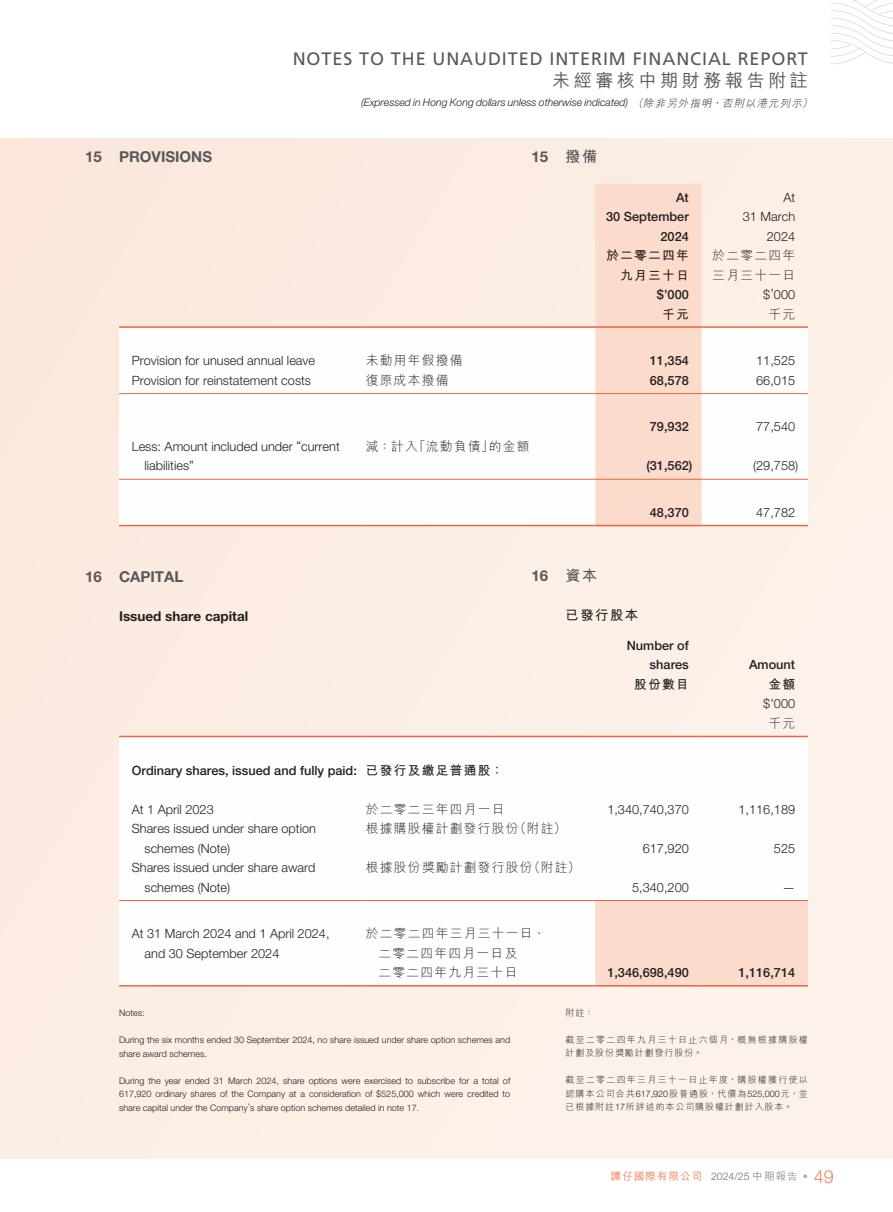
<style>
.page{position:relative;width:893px;height:1212px;background:#fff}
.page>*{position:absolute;margin:0;border:0;box-sizing:border-box;transform-origin:0 0}
.t1{font:18px "Frutiger LT Std";letter-spacing:.05em;color:#57585a}
.t2{font:500 18px "M Hei HK";letter-spacing:.2em;color:#57585a}
.t3{font:700 15px "Helvetica Neue LT Std";color:#57585a}
.t4{font:700 13.5px "Helvetica Neue LT Std";color:#231f20}
.t5{font:700 13.5px "M Hei HK";letter-spacing:.1em;color:#231f20}
.t6{font:300 12.75px/19.5px "Helvetica Neue LT Std";color:#231f20}
.t7{font:500 12.75px/19.5px "Helvetica Neue LT Std";color:#231f20;text-align:right}
.t8{font:300 12.75px/19.5px "M Hei HK";letter-spacing:.1em;color:#231f20}
.t9{font:700 12.75px/19.5px "M Hei HK";letter-spacing:.1em;color:#231f20;text-align:right}
.t10{font:italic 300 10.5px "Helvetica Neue LT Std";color:#231f20}
.t11{font:500 10.5px "M Hei HK";letter-spacing:.1em;color:#ed845d}
.t12{font:300 9px/13.5px "Helvetica Neue LT Std";color:#231f20}
.t13{font:300 9px/13.5px "M Hei HK";letter-spacing:.115em;color:#231f20;text-align:justify}
.t14{font:300 9px/13.5px "M Hei HK";letter-spacing:.135em;color:#231f20}
.s1{font-family:"M Hei HK"}
.s2{font-family:"M Hei HK";font-weight:700}
.s3{font-family:"Helvetica Neue LT Std"}
.s4{font-family:"Helvetica Neue LT Std";font-weight:300;color:#6c6d70}
.s5{font-weight:300;color:#6c6d70}
.s6{font-family:"Helvetica Neue LT Std";font-weight:300;color:#a8a9ad}
.s7{font-family:"Helvetica Neue LT Std";font-weight:300;font-size:18px}
</style>
<div class="page">
<div style="left:0;top:138px;width:893px;height:1021px;background:#fceee5"></div>
<svg style="left:831px;top:0;width:62px;height:64px"></svg>
<div style="left:595px;top:184px;width:107px;height:142px;background:#fbdbcb"></div>
<svg style="left:119px;top:328px;width:689px;height:197px;background:#fdf8f5"></svg>
<hr style="left:119px;top:326px;width:247px;height:2px;background:#e8673d">
<hr style="left:366px;top:326px;width:229px;height:2px;background:#e8673d">
<hr style="left:595px;top:326px;width:107px;height:2px;background:#e8673d">
<hr style="left:702px;top:326px;width:106px;height:2px;background:#e8673d">
<hr style="left:119px;top:393px;width:247px;height:1px;background:#e8673d">
<hr style="left:366px;top:393px;width:229px;height:1px;background:#e8673d">
<hr style="left:595px;top:393px;width:107px;height:1px;background:#e8673d">
<hr style="left:702px;top:393px;width:106px;height:1px;background:#e8673d">
<hr style="left:119px;top:479px;width:247px;height:1px;background:#e8673d">
<hr style="left:366px;top:479px;width:229px;height:1px;background:#e8673d">
<hr style="left:595px;top:479px;width:107px;height:1px;background:#e8673d">
<hr style="left:702px;top:479px;width:106px;height:1px;background:#e8673d">
<hr style="left:119px;top:525px;width:247px;height:1px;background:#e8673d">
<hr style="left:366px;top:525px;width:229px;height:1px;background:#e8673d">
<hr style="left:595px;top:525px;width:107px;height:1px;background:#e8673d">
<hr style="left:702px;top:525px;width:106px;height:1px;background:#e8673d">
<div style="left:119px;top:737px;width:689px;height:248px;background:#fefefe"></div>
<div style="left:595px;top:901px;width:213px;height:84px;background:#fbdbcb"></div>
<hr style="left:119px;top:736px;width:247px;height:1px;background:#e8673d">
<hr style="left:366px;top:736px;width:229px;height:1px;background:#e8673d">
<hr style="left:595px;top:736px;width:107px;height:1px;background:#e8673d">
<hr style="left:702px;top:736px;width:106px;height:1px;background:#e8673d">
<hr style="left:119px;top:900px;width:247px;height:1px;background:#e8673d">
<hr style="left:366px;top:900px;width:229px;height:1px;background:#e8673d">
<hr style="left:595px;top:900px;width:107px;height:1px;background:#e8673d">
<hr style="left:702px;top:900px;width:106px;height:1px;background:#e8673d">
<hr style="left:119px;top:985px;width:247px;height:1px;background:#e8673d">
<hr style="left:366px;top:985px;width:229px;height:1px;background:#e8673d">
<hr style="left:595px;top:985px;width:107px;height:1px;background:#e8673d">
<hr style="left:702px;top:985px;width:106px;height:1px;background:#e8673d">
<p class="t3" style="left:85px;top:148px;width:129px">15 PROVISIONS</p>
<h1 class="t1" style="left:293px;top:48px;width:517px">NOTES TO THE UNAU DITED INTERIM FINANCIAL REPORT</h1>
<h1 class="t2" style="left:552px;top:67px;width:257px">未經審核中期財務報告附註</h1>
<p class="t10" style="left:361px;top:96px;width:455px">(Expressed in Hong Kong dollars unless otherwise indicated) <span class="s1">（除非另外指明，否則以港元列示）</span></p>
<p class="t3" style="left:531px;top:148px;width:67px">15 <span class="s1">撥備</span></p>
<p class="t7" style="left:606px;top:187px;width:84px">At<br>30 September<br>2024</p>
<p class="t6" style="left:743px;top:187px;width:54px;text-align:right">At<br>31 March<br>2024</p>
<p class="t9" style="left:606px;top:244px;width:84px">於二零二四年九月三十日</p>
<p class="t8" style="left:712px;top:245px;width:84px">於二零二四年三月三十一日</p>
<p class="t7" style="left:657px;top:285px;width:33px">$’000</p>
<p class="t6" style="left:763px;top:284px;width:33px">$’000</p>
<p class="t9" style="left:662px;top:303px;width:28px">千元</p>
<p class="t8" style="left:768px;top:304px;width:28px">千元</p>
<p class="t6" style="left:132px;top:351px;width:185px">Provision for unused annual leave</p>
<p class="t8" style="left:366px;top:351px;width:98px">未動用年假撥備</p>
<p class="t7" style="left:650px;top:351px;width:40px">11,354</p>
<p class="t6" style="left:756px;top:351px;width:40px">11,525</p>
<p class="t6" style="left:132px;top:370px;width:181px">Provision for reinstatement costs</p>
<p class="t8" style="left:366px;top:370px;width:84px">復原成本撥備</p>
<p class="t7" style="left:650px;top:370px;width:40px">68,578</p>
<p class="t6" style="left:756px;top:370px;width:40px">66,015</p>
<p class="t7" style="left:650px;top:417px;width:40px">79,932</p>
<p class="t6" style="left:756px;top:417px;width:40px">77,540</p>
<p class="t6" style="left:145px;top:436px;width:197px;text-indent:-13px">Less: Amount included under “current liabilities”</p>
<p class="t8" style="left:366px;top:436px;width:165px">減：計入「流動負債」的金額</p>
<p class="t7" style="left:646px;top:456px;width:48px">(31,562)</p>
<p class="t6" style="left:753px;top:456px;width:47px">(29,758)</p>
<p class="t7" style="left:650px;top:503px;width:40px">48,370</p>
<p class="t6" style="left:756px;top:502px;width:40px">47,782</p>
<p class="t3" style="left:85px;top:567px;width:100px">16 CAPITAL</p>
<p class="t4" style="left:119px;top:607px;width:131px">Issued share capital</p>
<p class="t3" style="left:531px;top:567px;width:67px">16 <span class="s1">資本</span></p>
<p class="t5" style="left:566px;top:605px;width:74px">已發行股本</p>
<p class="t7" style="left:627px;top:635px;width:64px">Number of shares</p>
<p class="t7" style="left:749px;top:655px;width:48px">Amount</p>
<p class="t9" style="left:634px;top:673px;width:56px">股份數目</p>
<p class="t9" style="left:768px;top:673px;width:28px">金額</p>
<p class="t6" style="left:763px;top:694px;width:33px">$’000</p>
<p class="t8" style="left:768px;top:713px;width:28px">千元</p>
<p class="t7" style="left:132px;top:760px;width:373px">Ordinary shares, issued and fully paid: <span class="s2">已發行及繳足普通股：</span></p>
<p class="t6" style="left:132px;top:799px;width:83px">At 1 April 2023</p>
<p class="t8" style="left:366px;top:799px;width:140px">於二零二三年四月一日</p>
<p class="t6" style="left:607px;top:799px;width:83px">1,340,740,370</p>
<p class="t6" style="left:738px;top:799px;width:58px">1,116,189</p>
<p class="t6" style="left:145px;top:818px;width:173px;text-indent:-13px">Shares issued under share option schemes (Note)</p>
<p class="t8" style="left:366px;top:818px;width:202px">根據購股權計劃發行股份（附註）</p>
<p class="t6" style="left:643px;top:838px;width:48px">617,920</p>
<p class="t6" style="left:774px;top:838px;width:23px">525</p>
<p class="t6" style="left:145px;top:857px;width:172px;text-indent:-13px">Shares issued under share award schemes (Note)</p>
<p class="t8" style="left:366px;top:857px;width:216px">根據股份獎勵計劃發行股份（附註）</p>
<p class="t6" style="left:145px;top:924px;width:186px;text-indent:-13px">At 31 March 2024 and 1 April 2024, and 30 September 2024</p>
<p class="t8" style="left:378px;top:924px;width:169px;text-indent:-13px">於二零二四年三月三十一日、二零二四年四月一日及<br>二零二四年九月三十日</p>
<p class="t6" style="left:632px;top:877px;width:58px">5,340,200</p>
<p class="t6" style="left:782px;top:877px;width:14px">—</p>
<p class="t7" style="left:607px;top:963px;width:83px">1,346,698,490</p>
<p class="t7" style="left:738px;top:963px;width:58px">1,116,714</p>
<p class="t12" style="left:119px;top:1006px;width:27px">Notes:</p>
<p class="t12" style="left:119px;top:1033px;width:393px">During the six months ended 30 September 2024, no share issued under share option schemes and share award schemes.</p>
<p class="t12" style="left:119px;top:1074px;width:393px;text-align:justify">During the year ended 31 March 2024, share options were exercised to subscribe for a total of 617,920 ordinary shares of the Company at a consideration of $525,000 which were credited to share capital under the Company’s share option schemes detailed in note 17.</p>
<p class="t13" style="left:566px;top:1005px;width:29px">附註：</p>
<p class="t14" style="left:566px;top:1032px;width:244px">截至二零二四年九月三十日止六個月，概無根據購股權計劃及股份獎勵計劃發行股份。</p>
<p class="t13" style="left:566px;top:1073px;width:244px">截至二零二四年三月三十一日止年度，購股權獲行使以認購本公司合共<span class="s3">617,920</span>股普通股，代價為<span class="s3">525,000</span>元，並已根據附註<span class="s3">17</span>所詳述的本公司購股權計劃計入股本。</p>
<p class="t11" style="left:611px;top:1169px;width:224px">譚仔國際有限公司 <span class="s4">2024/25</span> <span class="s5">中期報告</span> <span class="s6">•</span> <span class="s7">49</span></p>
</div>
